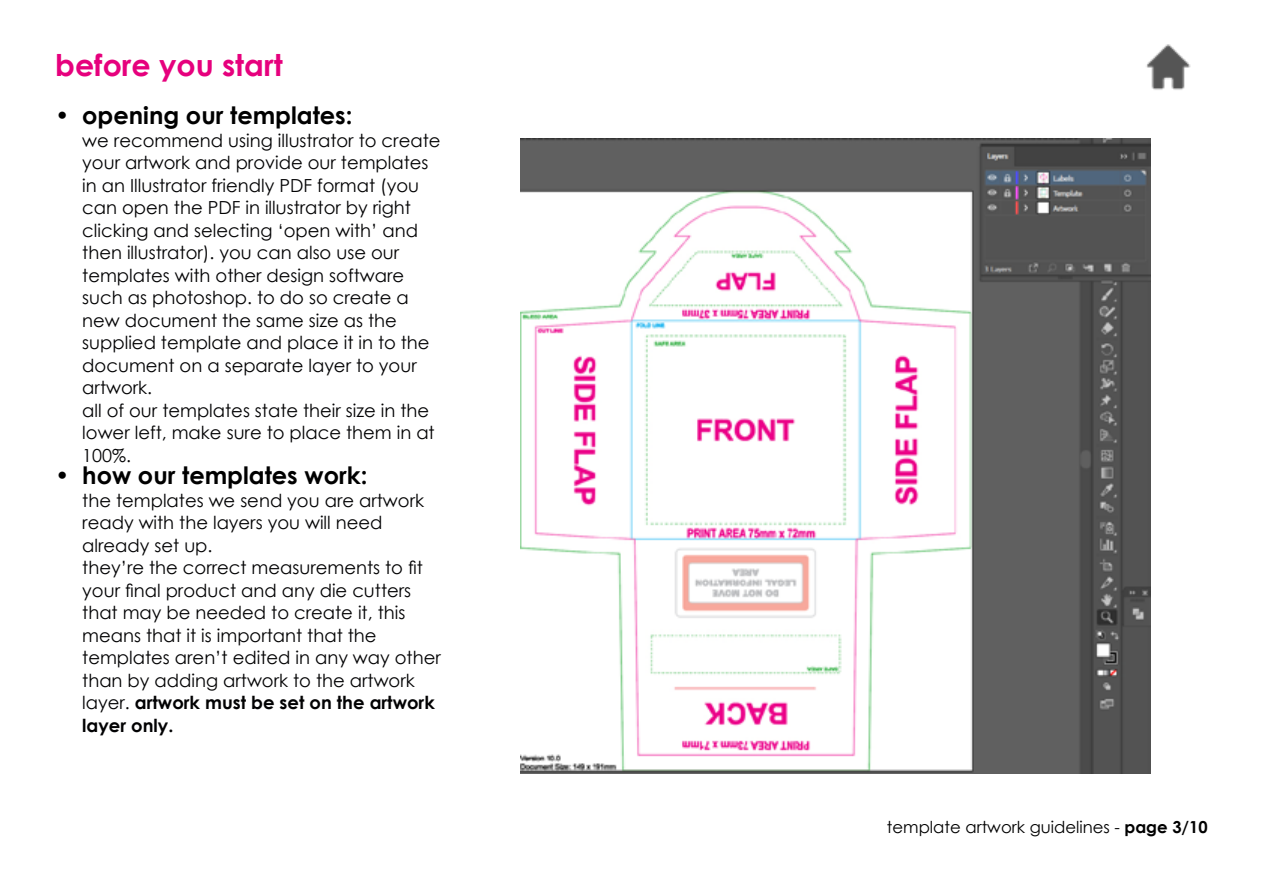
<style>
.page{position:relative;width:1263px;height:893px;background:#fff}
.page>*{position:absolute;margin:0;border:0;box-sizing:border-box;transform-origin:0 0}
.t1{font:700 30px "Century Gothic";color:#e6007d}
.t2{font:700 24px "Century Gothic";color:#000}
.t3{font:18px/22.5px "Century Gothic";color:#020203}
.t4{font:16.5px "Century Gothic";color:#000}
.s1{font-weight:700}
</style>
<div class="page">
<img style="left:521px;top:138px;width:629px;height:636px">
<img style="left:1146px;top:44px;width:45px;height:46px">
<h1 class="t1" style="left:55px;top:42px;width:229px">before you start</h1>
<h2 class="t2" style="left:55px;top:97px;width:299px">• opening our templates:</h2>
<p class="t3" style="left:82px;top:129px;width:360px">we recommend using illustrator to create your artwork and provide our templates in an Illustrator friendly PDF format (you can open the PDF in illustrator by right clicking and selecting ‘open with’ and then illustrator). you can also use our templates with other design software such as photoshop. to do so create a new document the same size as the supplied template and place it in to the document on a separate layer to your artwork.<br>all of our templates state their size in the lower left, make sure to place them in at 100%.</p>
<h2 class="t2" style="left:55px;top:457px;width:314px">• how our templates work:</h2>
<p class="t3" style="left:82px;top:489px;width:360px">the templates we send you are artwork ready with the layers you will need already set up.<br>they’re the correct measurements to fit your final product and any die cutters that may be needed to create it, this means that it is important that the templates aren’t edited in any way other than by adding artwork to the artwork layer. <span class="s1">artwork must be set on the artwork layer only.</span></p>
<p class="t4" style="left:887px;top:816px;width:322px">template artwork guidelines - <span class="s1">page 3/10</span></p>
</div>
